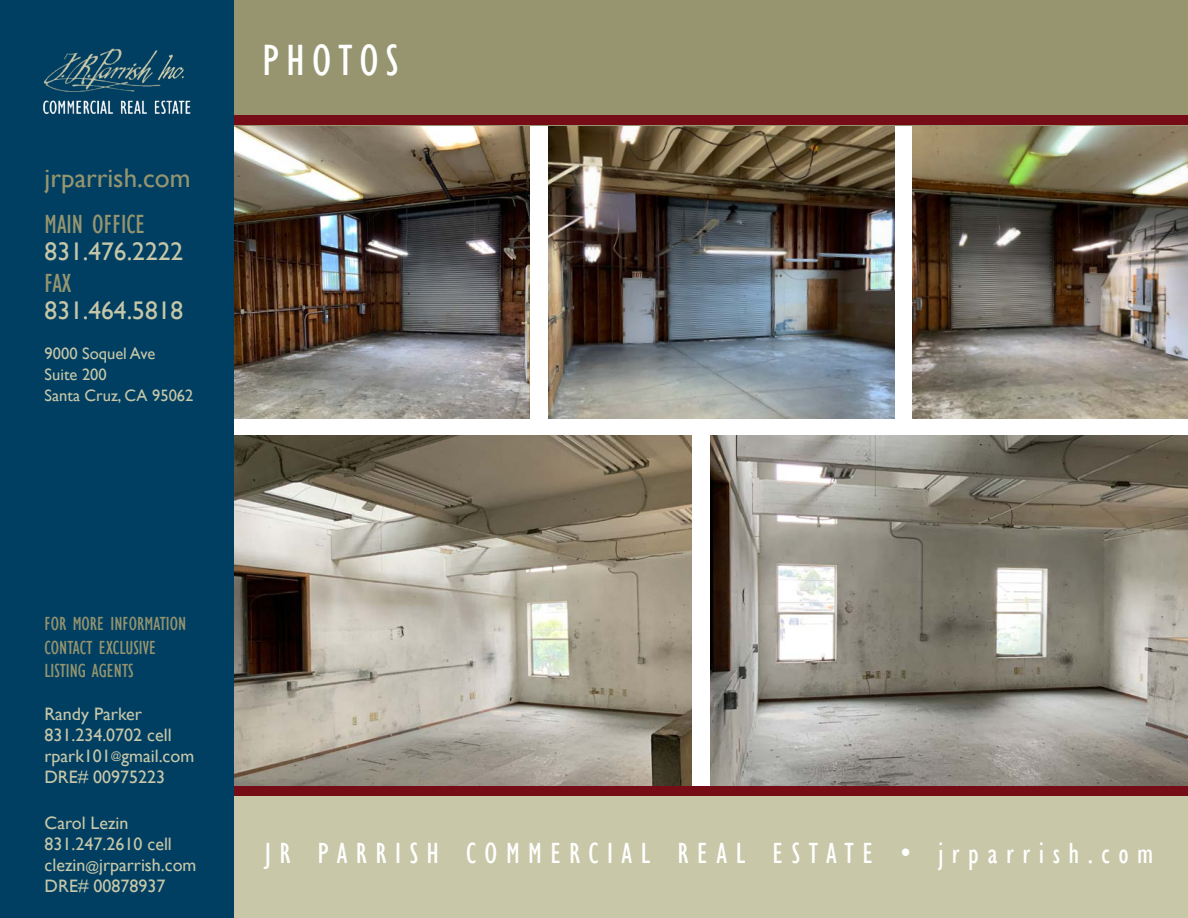
<style>
.page{position:relative;width:1188px;height:918px;background:#fff}
.page>*{position:absolute;margin:0;border:0;box-sizing:border-box;transform-origin:0 0}
.t1{font:condensed 45px "Gill Sans";letter-spacing:.16em;color:#fff}
.t2{font:condensed 30px "Gill Sans";letter-spacing:.285em;color:#fff}
.t3{font:27px "Gill Sans";color:#96956f}
.t4{font:condensed 27px "Gill Sans";color:#96956f}
.t5{font:25.5px "Gill Sans";color:#c7c7a8}
.t6{font:condensed 19.5px/23.4px "Gill Sans";color:#96956f}
.t7{font:18px/21px "Gill Sans";color:#c7c7a8}
.t8{font:16.5px/21px "Gill Sans";color:#c7c7a8}
.s1{font-size:13.5px}
</style>
<div class="page">
<img style="left:710px;top:435px;width:478px;height:351px">
<img style="left:233px;top:435px;width:458px;height:351px">
<img style="left:549px;top:125px;width:345px;height:294px">
<img style="left:233px;top:125px;width:296px;height:294px">
<img style="left:912px;top:125px;width:276px;height:294px">
<div style="left:0;top:791px;width:1188px;height:127px;background:#c8c7a8"></div>
<div style="left:159px;top:786px;width:1029px;height:10px;background:#760c16"></div>
<div style="left:186px;top:0;width:1002px;height:125px;background:#97956f"></div>
<div style="left:158px;top:115px;width:1030px;height:10px;background:#760c16"></div>
<div style="left:0;top:0;width:233px;height:918px;background:#003f62"></div>
<img style="left:43px;top:48px;width:148px;height:66px">
<h3 class="t3" style="left:45px;top:162px;width:148px">jrparrish.com</h3>
<h3 class="t4" style="left:45px;top:209px;width:102px">MAIN OFFICE</h3>
<h3 class="t5" style="left:45px;top:236px;width:140px">831.476.2222</h3>
<h3 class="t4" style="left:45px;top:267px;width:28px">FAX</h3>
<h3 class="t5" style="left:45px;top:295px;width:140px">831.464.5818</h3>
<p class="t8" style="left:45px;top:342px;width:150px">9000 Soquel Ave<br>Suite 200<br>Santa Cruz, CA 95062</p>
<h1 class="t1" style="left:262px;top:33px;width:138px">PHOTOS</h1>
<p class="t6" style="left:44px;top:612px;width:143px">FOR MORE INFORMATION<br>CONTACT EXCLUSIVE<br>LISTING AGENTS</p>
<p class="t7" style="left:44px;top:703px;width:151px">Randy Parker<br>831.234.0702 cell rpark101<sup>@</sup>gmail.com<br>DRE# 00975223</p>
<p class="t7" style="left:45px;top:812px;width:153px">Carol Lezin<br>831.247.2610 cell clezin<span class="s1">@</span>jrparrish.com<br>DRE# 00878937</p>
<h2 class="t2" style="left:265px;top:835px;width:890px">JR PARRISH COMMERCIAL REAL ESTATE • jrparrish.com</h2>
</div>
